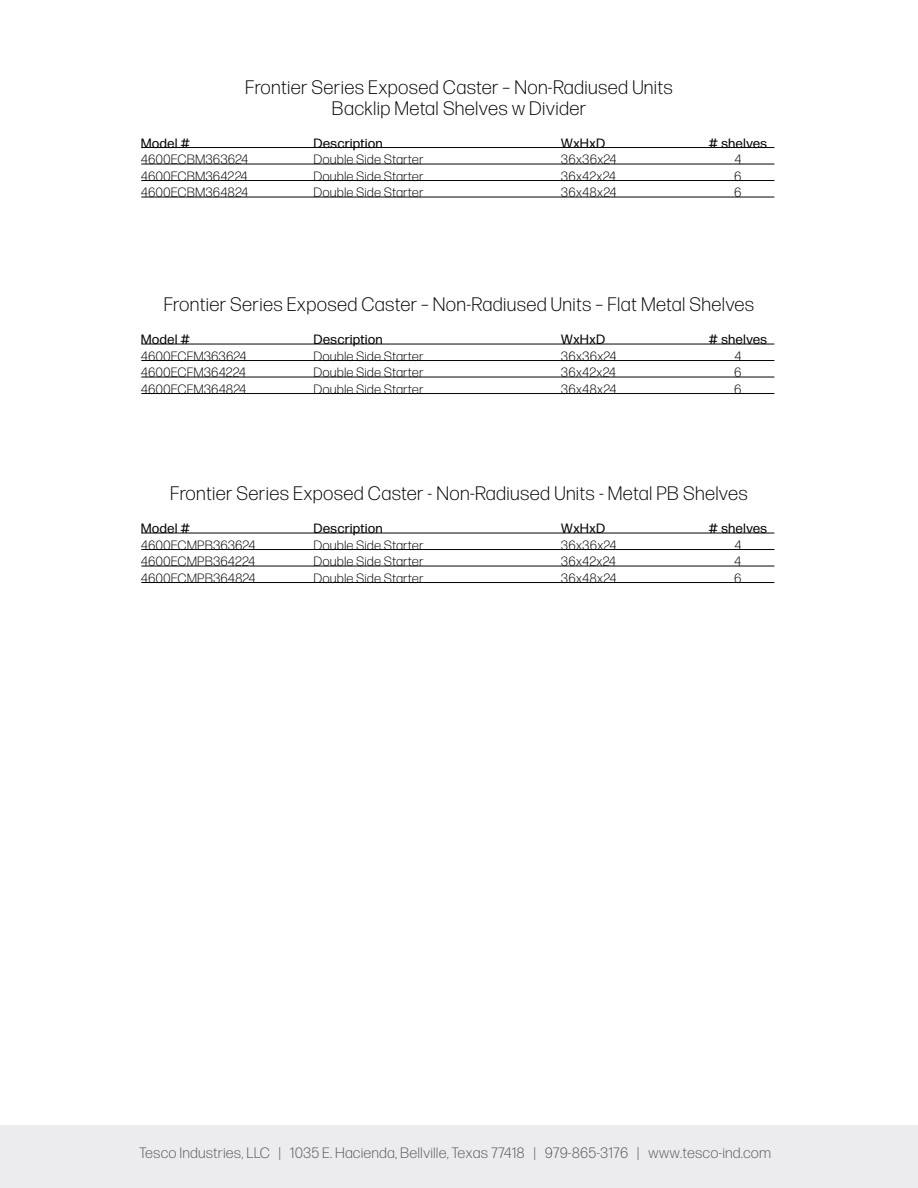
<style>
.page{position:relative;width:918px;height:1188px;background:#fff}
.page>*{position:absolute;margin:0;border:0;box-sizing:border-box;transform-origin:0 0}
.t1{font:300 19.5px/21px "Forma DJR Display";letter-spacing:.05em;color:#040503;text-align:center}
.t2{font:300 15px "Forma DJR Display";letter-spacing:.05em;color:#57585a}
.t3{font:300 13.5px "Forma DJR Display";letter-spacing:.05em;color:#040503}
.t4{font:13.5px "Forma DJR Display";letter-spacing:.05em;color:#040503}
</style>
<div class="page">
<hr style="left:141px;top:147px;width:633px;height:1px;background:#040503">
<hr style="left:141px;top:164px;width:633px;height:1px;background:#040503">
<hr style="left:141px;top:180px;width:633px;height:1px;background:#040503">
<hr style="left:141px;top:197px;width:633px;height:1px;background:#040503">
<hr style="left:141px;top:344px;width:633px;height:1px;background:#040503">
<hr style="left:141px;top:360px;width:633px;height:1px;background:#040503">
<hr style="left:141px;top:377px;width:633px;height:1px;background:#040503">
<hr style="left:141px;top:393px;width:633px;height:1px;background:#040503">
<hr style="left:141px;top:533px;width:633px;height:1px;background:#040503">
<hr style="left:141px;top:549px;width:633px;height:1px;background:#040503">
<hr style="left:141px;top:566px;width:633px;height:1px;background:#040503">
<hr style="left:141px;top:582px;width:633px;height:1px;background:#040503">
<div style="left:0;top:1125px;width:918px;height:63px;background:#ececee"></div>
<h1 class="t1" style="left:245px;top:76px;width:429px">Frontier Series Exposed Caster – Non-Radiused Units<br>Backlip Metal Shelves w Divider</h1>
<p class="t4" style="left:141px;top:135px;width:50px">Model #</p>
<p class="t4" style="left:314px;top:135px;width:70px">Description</p>
<p class="t4" style="left:561px;top:135px;width:45px">WxHxD</p>
<p class="t4" style="left:709px;top:135px;width:60px"># shelves</p>
<p class="t3" style="left:141px;top:151px;width:108px">4600ECBM363624</p>
<p class="t3" style="left:314px;top:151px;width:111px">Double Side Starter</p>
<p class="t3" style="left:561px;top:151px;width:57px">36x36x24</p>
<p class="t3" style="left:735px;top:151px;width:8px">4</p>
<p class="t3" style="left:141px;top:168px;width:108px">4600ECBM364224</p>
<p class="t3" style="left:314px;top:168px;width:111px">Double Side Starter</p>
<p class="t3" style="left:561px;top:168px;width:56px">36x42x24</p>
<p class="t3" style="left:735px;top:168px;width:8px">6</p>
<p class="t3" style="left:141px;top:184px;width:108px">4600ECBM364824</p>
<p class="t3" style="left:314px;top:184px;width:111px">Double Side Starter</p>
<p class="t3" style="left:561px;top:184px;width:56px">36x48x24</p>
<p class="t3" style="left:735px;top:184px;width:8px">6</p>
<h1 class="t1" style="left:164px;top:293px;width:591px">Frontier Series Exposed Caster – Non-Radiused Units – Flat Metal Shelves</h1>
<p class="t4" style="left:141px;top:331px;width:50px">Model #</p>
<p class="t4" style="left:314px;top:331px;width:70px">Description</p>
<p class="t4" style="left:561px;top:331px;width:45px">WxHxD</p>
<p class="t4" style="left:709px;top:331px;width:60px"># shelves</p>
<p class="t3" style="left:141px;top:348px;width:106px">4600ECFM363624</p>
<p class="t3" style="left:314px;top:348px;width:111px">Double Side Starter</p>
<p class="t3" style="left:561px;top:348px;width:57px">36x36x24</p>
<p class="t3" style="left:735px;top:348px;width:8px">4</p>
<p class="t3" style="left:141px;top:364px;width:106px">4600ECFM364224</p>
<p class="t3" style="left:314px;top:364px;width:111px">Double Side Starter</p>
<p class="t3" style="left:561px;top:364px;width:56px">36x42x24</p>
<p class="t3" style="left:735px;top:364px;width:8px">6</p>
<p class="t3" style="left:141px;top:381px;width:106px">4600ECFM364824</p>
<p class="t3" style="left:314px;top:381px;width:111px">Double Side Starter</p>
<p class="t3" style="left:561px;top:381px;width:56px">36x48x24</p>
<p class="t3" style="left:735px;top:381px;width:8px">6</p>
<h1 class="t1" style="left:170px;top:482px;width:579px">Frontier Series Exposed Caster - Non-Radiused Units - Metal PB Shelves</h1>
<p class="t4" style="left:141px;top:520px;width:50px">Model #</p>
<p class="t4" style="left:314px;top:520px;width:70px">Description</p>
<p class="t4" style="left:561px;top:520px;width:45px">WxHxD</p>
<p class="t4" style="left:709px;top:520px;width:60px"># shelves</p>
<p class="t3" style="left:141px;top:537px;width:116px">4600ECMPB363624</p>
<p class="t3" style="left:314px;top:537px;width:111px">Double Side Starter</p>
<p class="t3" style="left:561px;top:537px;width:57px">36x36x24</p>
<p class="t3" style="left:735px;top:537px;width:8px">4</p>
<p class="t3" style="left:141px;top:553px;width:115px">4600ECMPB364224</p>
<p class="t3" style="left:314px;top:553px;width:111px">Double Side Starter</p>
<p class="t3" style="left:561px;top:553px;width:56px">36x42x24</p>
<p class="t3" style="left:141px;top:570px;width:116px">4600ECMPB364824</p>
<p class="t3" style="left:314px;top:570px;width:111px">Double Side Starter</p>
<p class="t3" style="left:561px;top:570px;width:56px">36x48x24</p>
<p class="t3" style="left:735px;top:570px;width:8px">6</p>
<p class="t2" style="left:140px;top:1144px;width:633px">Tesco Industries, LLC | 1035 E. Hacienda, Bellville, Texas 77418 | 979-865-3176 | www.tesco-ind.com</p>
</div>
